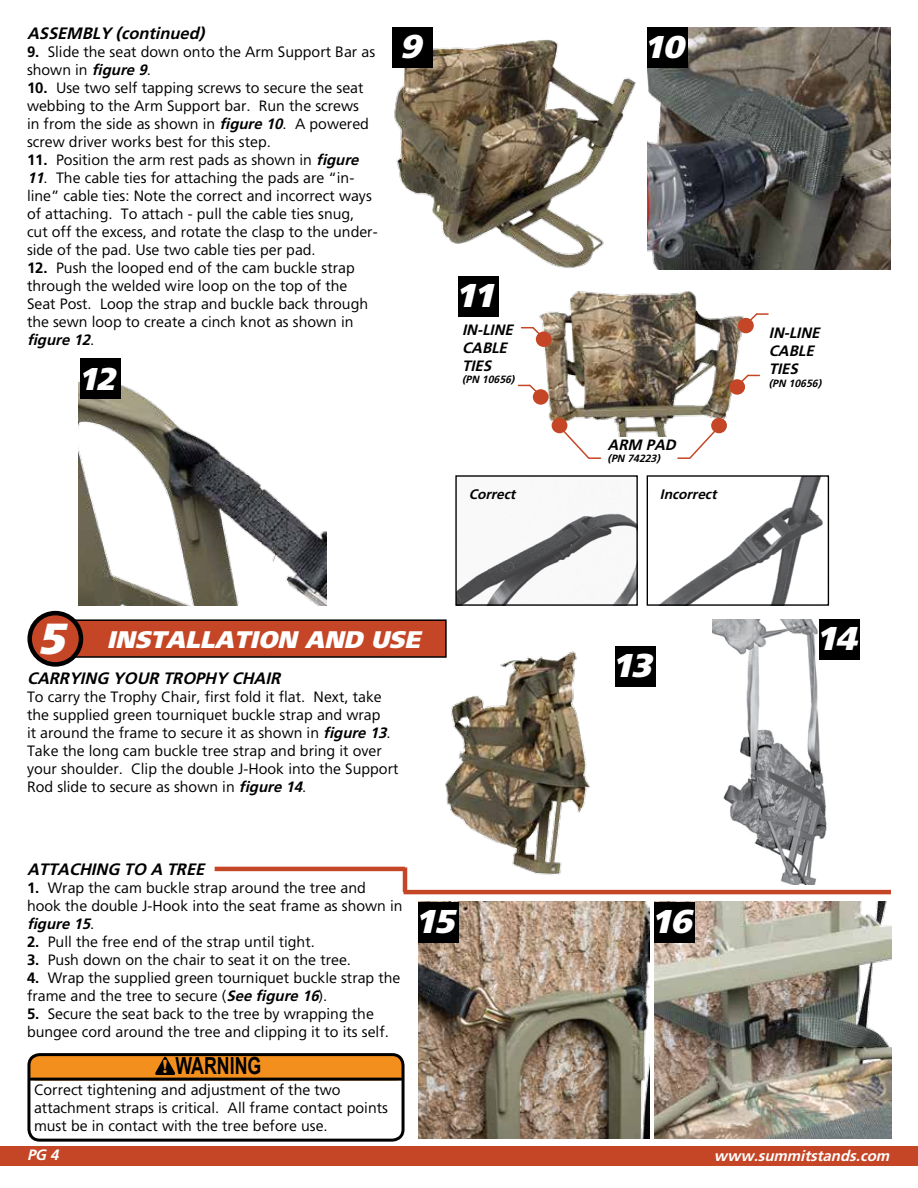
<style>
.page{position:relative;width:918px;height:1188px;background:#fff}
.page>*{position:absolute;margin:0;border:0;box-sizing:border-box;transform-origin:0 0}
.t1{font:italic 900 43.5px "Weissach";color:#fff}
.t2{font:italic 900 33px "Weissach";color:#fff}
.t3{font:italic 900 31.5px "Weissach";color:#fff}
.t4{font:italic 900 24px "Weissach";color:#fff}
.t5{font:700 23.55px "Arial";color:#000;scale:.75 1}
.t6{font:italic 700 16.5px "Weissach";color:#000}
.t7{font:15px/18px "Weissach";color:#000}
.t8{font:italic 700 15px/18px "Weissach";color:#000}
.t9{font:italic 700 15px "Weissach";color:#fff}
.t10{font:italic 700 13.8px "Weissach";color:#000}
.t11{font:italic 700 10.5px "Weissach";color:#000}
.s1{font-weight:700}
.s2{font-weight:700;font-style:italic}
.s3{font-family:"Garamand SW";font-size:21.15px;color:#f3901d}
</style>
<div class="page">
<div style="left:74px;top:620px;width:372px;height:37px;background:#c54626"></div>
<div style="left:73px;top:619px;width:374px;height:39px;border:2px solid #000"></div>
<div style="left:30px;top:613px;width:51px;height:51px;background:#c54626;border-radius:50%"></div>
<div style="left:27px;top:611px;width:56px;height:56px;border:4px solid #000;border-radius:50%"></div>
<div style="left:28px;top:1054px;width:375px;height:27px;background:#f3901d;border-radius:8px"></div>
<svg style="left:155px;top:1057px;width:21px;height:18px"></svg>
<hr style="left:29px;top:1078px;width:374px;height:3px;background:#000">
<div style="left:27px;top:1053px;width:378px;height:89px;border:3px solid #000;border-radius:11px"></div>
<img style="left:394px;top:39px;width:241px;height:229px">
<div style="left:392px;top:27px;width:41px;height:41px;background:#000"></div>
<img style="left:648px;top:27px;width:243px;height:243px">
<div style="left:648px;top:27px;width:40px;height:41px;background:#000"></div>
<img style="left:521px;top:291px;width:239px;height:145px">
<div style="left:459px;top:276px;width:40px;height:40px;background:#000"></div>
<div style="left:552px;top:418px;width:15px;height:15px;background:#c54626;border-radius:50%"></div>
<svg style="left:557px;top:424px;width:44px;height:35px"></svg>
<div style="left:711px;top:418px;width:16px;height:15px;background:#c54626;border-radius:50%"></div>
<svg style="left:678px;top:424px;width:43px;height:35px"></svg>
<div style="left:738px;top:318px;width:16px;height:15px;background:#c54626;border-radius:50%"></div>
<svg style="left:744px;top:312px;width:24px;height:15px"></svg>
<div style="left:729px;top:379px;width:16px;height:16px;background:#c54626;border-radius:50%"></div>
<svg style="left:735px;top:373px;width:24px;height:15px"></svg>
<div style="left:536px;top:332px;width:16px;height:15px;background:#c54626;border-radius:50%"></div>
<svg style="left:522px;top:326px;width:24px;height:14px"></svg>
<div style="left:533px;top:389px;width:16px;height:16px;background:#c54626;border-radius:50%"></div>
<svg style="left:519px;top:383px;width:24px;height:15px"></svg>
<img style="left:457px;top:498px;width:179px;height:106px">
<div style="left:455px;top:475px;width:183px;height:131px;border:1px solid #000"></div>
<img style="left:660px;top:477px;width:163px;height:127px">
<div style="left:647px;top:475px;width:182px;height:131px;border:1px solid #000"></div>
<img style="left:79px;top:380px;width:247px;height:226px">
<div style="left:80px;top:359px;width:41px;height:40px;background:#000"></div>
<hr style="left:215px;top:867px;width:190px;height:4px;background:#c54626">
<hr style="left:403px;top:867px;width:4px;height:25px;background:#c54626">
<hr style="left:404px;top:890px;width:487px;height:4px;background:#c54626">
<img style="left:418px;top:647px;width:198px;height:228px">
<div style="left:616px;top:647px;width:40px;height:40px;background:#000"></div>
<img style="left:713px;top:620px;width:114px;height:264px">
<div style="left:819px;top:620px;width:41px;height:40px;background:#000"></div>
<img style="left:418px;top:902px;width:232px;height:237px">
<div style="left:418px;top:902px;width:41px;height:40px;background:#000"></div>
<img style="left:654px;top:902px;width:237px;height:237px">
<div style="left:655px;top:902px;width:40px;height:40px;background:#000"></div>
<div style="left:0;top:1146px;width:918px;height:19px;background:#c54626"></div>
<p class="t6" style="left:27px;top:24px;width:179px">ASSEMBLY (continued)</p>
<p class="t7" style="left:27px;top:43px;width:350px"><span class="s1">9.</span> Slide the seat down onto the Arm Support Bar as shown in <span class="s2">figure 9</span>.</p>
<p class="t7" style="left:27px;top:79px;width:343px"><span class="s1">10.</span> Use two self tapping screws to secure the seat webbing to the Arm Support bar. Run the screws in from the side as shown in <span class="s2">figure 10</span>. A powered screw driver works best for this step.</p>
<p class="t7" style="left:27px;top:151px;width:333px"><span class="s1">11.</span> Position the arm rest pads as shown in <span class="s2">figure</span></p>
<p class="t7" style="left:27px;top:169px;width:352px"><span class="s2">11</span>. The cable ties for attaching the pads are “in&shy;line” cable ties: Note the correct and incorrect ways of attaching. To attach - pull the cable ties snug, cut off the excess, and rotate the clasp to the under&shy;side of the pad. Use two cable ties per pad.</p>
<p class="t7" style="left:27px;top:259px;width:343px"><span class="s1">12.</span> Push the looped end of the cam buckle strap through the welded wire loop on the top of the Seat Post. Loop the strap and buckle back through the sewn loop to create a cinch knot as shown in <span class="s2">figure 12</span>.</p>
<h3 class="t3" style="left:79px;top:359px;width:37px">12</h3>
<h2 class="t2" style="left:400px;top:26px;width:23px">9</h2>
<h3 class="t3" style="left:645px;top:28px;width:40px">10</h3>
<h2 class="t2" style="left:456px;top:275px;width:39px">11</h2>
<p class="t8" style="left:462px;top:320px;width:52px">IN-LINE<br>CABLE<br>TIES</p>
<p class="t11" style="left:462px;top:373px;width:54px">(PN 10656)</p>
<p class="t8" style="left:608px;top:435px;width:70px">ARM PAD</p>
<p class="t11" style="left:608px;top:452px;width:54px">(PN 74223)</p>
<p class="t10" style="left:469px;top:486px;width:48px">Correct</p>
<p class="t10" style="left:660px;top:486px;width:58px">Incorrect</p>
<h1 class="t1" style="left:38px;top:612px;width:28px">5</h1>
<h3 class="t4" style="left:107px;top:624px;width:315px">INSTALLATION AND USE</h3>
<p class="t6" style="left:27px;top:669px;width:255px">CARRYING YOUR TROPHY CHAIR</p>
<p class="t7" style="left:27px;top:688px;width:373px">To carry the Trophy Chair, first fold it flat. Next, take the supplied green tourniquet buckle strap and wrap<br>it around the frame to secure it as shown in <span class="s2">figure 13</span>.<br>Take the long cam buckle tree strap and bring it over your shoulder. Clip the double J-Hook into the Support Rod slide to secure as shown in <span class="s2">figure 14</span>.</p>
<h2 class="t2" style="left:613px;top:646px;width:40px">13</h2>
<p class="t6" style="left:27px;top:860px;width:179px">ATTACHING TO A TREE</p>
<p class="t7" style="left:27px;top:879px;width:377px"><span class="s1">1.</span> Wrap the cam buckle strap around the tree and hook the double J-Hook into the seat frame as shown in <span class="s2">figure 15</span>.</p>
<p class="t7" style="left:27px;top:933px;width:289px"><span class="s1">2.</span> Pull the free end of the strap until tight.</p>
<p class="t7" style="left:27px;top:951px;width:326px"><span class="s1">3.</span> Push down on the chair to seat it on the tree.</p>
<p class="t7" style="left:27px;top:969px;width:375px"><span class="s1">4.</span> Wrap the supplied green tourniquet buckle strap the frame and the tree to secure (<span class="s2">See figure 16</span>).</p>
<p class="t7" style="left:27px;top:1005px;width:363px"><span class="s1">5.</span> Secure the seat back to the tree by wrapping the bungee cord around the tree and clipping it to its self.</p>
<h3 class="t5" style="left:162px;top:1050px;width:134px"><span class="s3">!</span> WARNING</h3>
<p class="t7" style="left:34px;top:1081px;width:355px">Correct tightening and adjustment of the two attachment straps is critical. All frame contact points must be in contact with the tree before use.</p>
<h2 class="t2" style="left:416px;top:901px;width:40px">15</h2>
<h2 class="t2" style="left:652px;top:901px;width:41px">16</h2>
<p class="t8" style="left:769px;top:324px;width:52px">IN-LINE<br>CABLE<br>TIES</p>
<p class="t11" style="left:769px;top:377px;width:54px">(PN 10656)</p>
<h2 class="t2" style="left:816px;top:618px;width:42px">14</h2>
<p class="t9" style="left:27px;top:1146px;width:33px">PG 4</p>
<p class="t9" style="left:714px;top:1147px;width:177px">www.summitstands.com</p>
</div>
